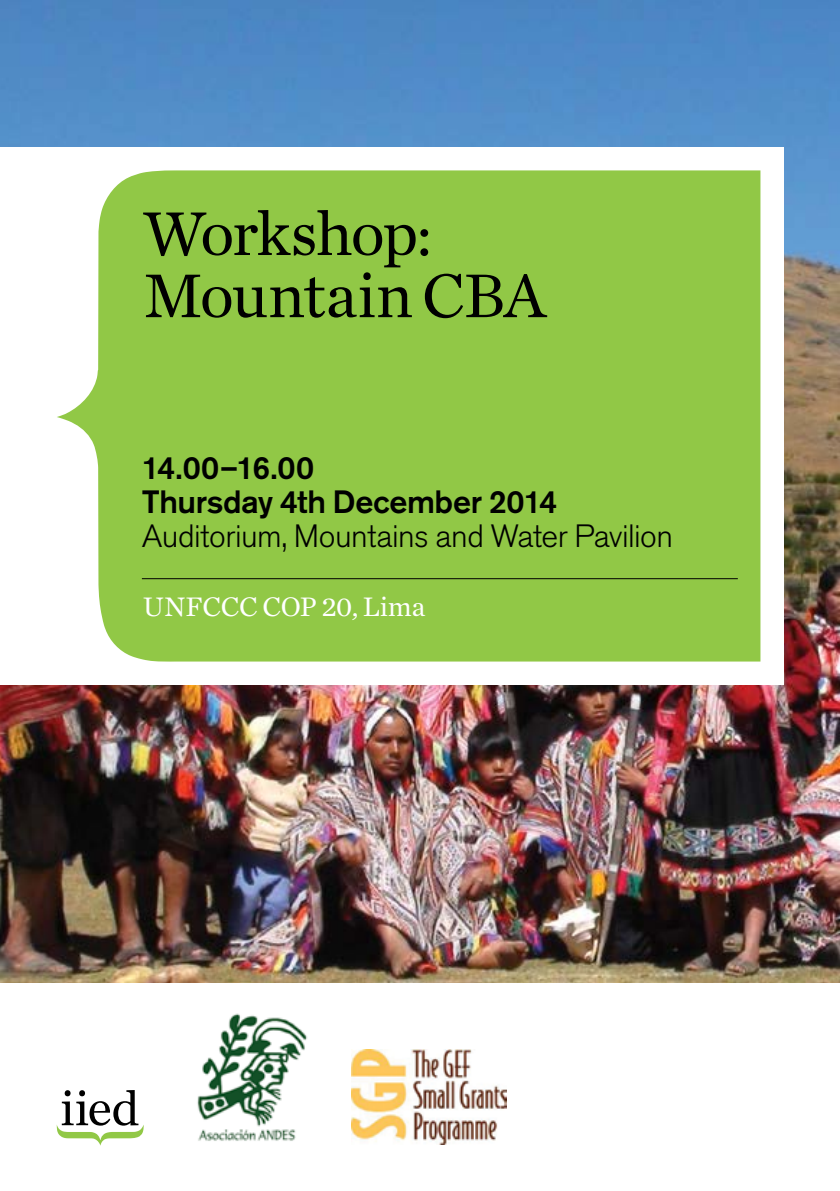
<style>
.page{position:relative;width:840px;height:1191px;background:#fff}
.page>*{position:absolute;margin:0;border:0;box-sizing:border-box;transform-origin:0 0}
.t1{font:64.6px/62.2px "Chronicle Text G1";letter-spacing:-.03em;color:#000}
.t2{font:300 32px "Akzidenz Grotesk BE";letter-spacing:-.015em;color:#000}
.t3{font:500 32px/34px "Akzidenz Grotesk BE";letter-spacing:-.01em;color:#000}
.t4{font:28px "Chronicle Text G1";letter-spacing:-.01em;color:#fff}
</style>
<div class="page">
<img style="left:0;top:0;width:839px;height:982px">
<div style="left:0;top:148px;width:782px;height:537px;background:#fff"></div>
<div style="left:57px;top:170px;width:703px;height:491px;background:#91c846"></div>
<img style="left:197px;top:1013px;width:111px;height:128px">
<img style="left:351px;top:1049px;width:154px;height:95px">
<hr style="left:142px;top:578px;width:595px;height:1px;background:#000">
<svg style="left:57px;top:1090px;width:87px;height:55px"></svg>
<h1 class="t1" style="left:143px;top:199px;width:404px">Workshop:<br>Mountain CBA</h1>
<p class="t3" style="left:142px;top:450px;width:417px">14.00–16.00<br>Thursday 4th December 2014</p>
<p class="t2" style="left:142px;top:517px;width:532px">Auditorium, Mountains and Water Pavilion</p>
<p class="t4" style="left:143px;top:585px;width:283px">UNFCCC COP 20, Lima</p>
</div>
